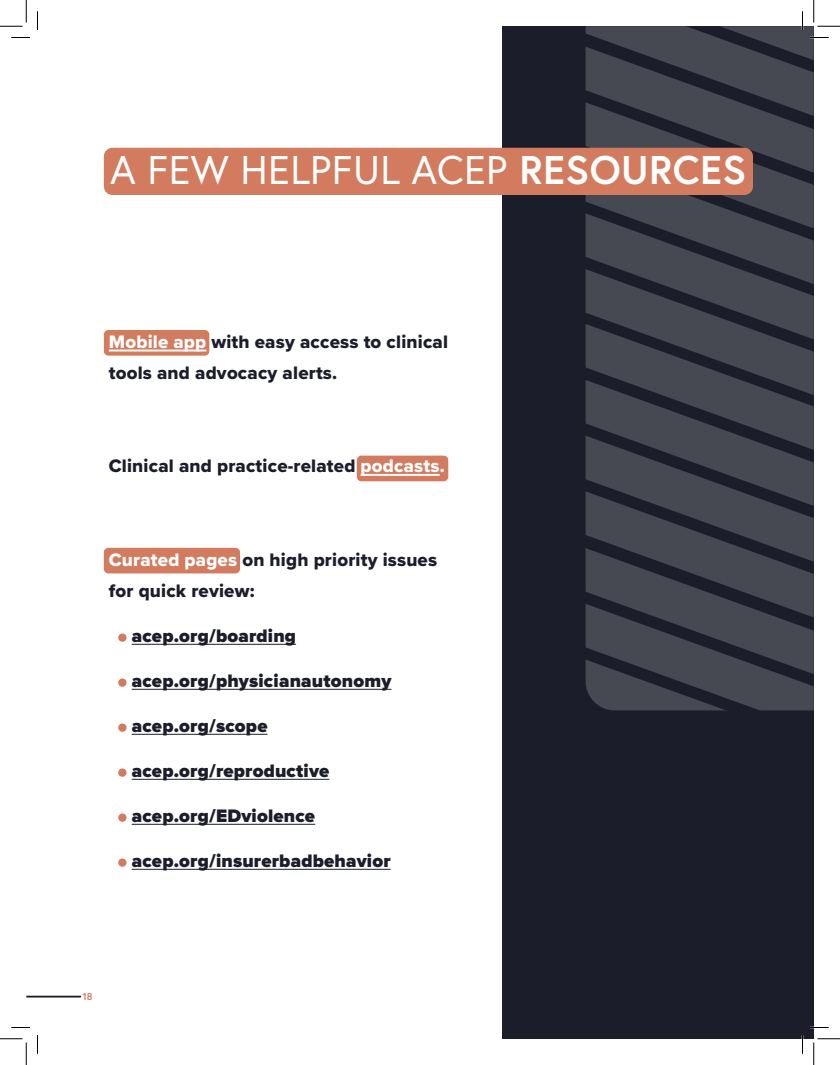
<style>
.page{position:relative;width:840px;height:1065px;background:#fff}
.page>*{position:absolute;margin:0;border:0;box-sizing:border-box;transform-origin:0 0}
.t1{font:40px "Europa";letter-spacing:.01em;color:#fff}
.t2{font:18.75px/31.2px "Proxima Nova Extrabld";letter-spacing:.01em;color:#1b1d2b}
.t3{font:900 18.75px "Proxima Nova";letter-spacing:.01em;color:#1b1d2b}
.t4{font:700 10px "Europa";color:#d37b5e}
.s1{font-weight:700}
.s2{color:#fff}
</style>
<div class="page">
<hr style="left:26px;top:996px;width:55px;height:2px;background:#1b1d2b">
<div style="left:502px;top:26px;width:312px;height:1013px;background:#1b1d2b"></div>
<svg style="left:586px;top:26px;width:228px;height:39px;fill:#464852"></svg>
<svg style="left:586px;top:65px;width:228px;height:645px;fill:#464852"></svg>
<div style="left:104px;top:330px;width:105px;height:26px;background:#d37b5e;border-radius:4px"></div>
<div style="left:357px;top:456px;width:91px;height:25px;background:#d37b5e;border-radius:4px"></div>
<div style="left:104px;top:548px;width:136px;height:25px;background:#d37b5e;border-radius:4px"></div>
<hr style="left:109px;top:350px;width:97px;height:2px;background:#fff">
<hr style="left:361px;top:474px;width:79px;height:2px;background:#fff">
<hr style="left:132px;top:644px;width:164px;height:1px;background:#1b1d2b">
<hr style="left:132px;top:689px;width:259px;height:1px;background:#1b1d2b">
<hr style="left:132px;top:734px;width:136px;height:1px;background:#1b1d2b">
<hr style="left:132px;top:779px;width:197px;height:1px;background:#1b1d2b">
<hr style="left:132px;top:824px;width:183px;height:1px;background:#1b1d2b">
<hr style="left:132px;top:869px;width:259px;height:1px;background:#1b1d2b">
<div style="left:118px;top:633px;width:9px;height:9px;background:#d37b5e;border-radius:50%"></div>
<div style="left:118px;top:678px;width:9px;height:9px;background:#d37b5e;border-radius:50%"></div>
<div style="left:118px;top:723px;width:9px;height:9px;background:#d37b5e;border-radius:50%"></div>
<div style="left:118px;top:768px;width:9px;height:9px;background:#d37b5e;border-radius:50%"></div>
<div style="left:118px;top:813px;width:9px;height:9px;background:#d37b5e;border-radius:50%"></div>
<div style="left:118px;top:858px;width:9px;height:9px;background:#d37b5e;border-radius:50%"></div>
<div style="left:104px;top:148px;width:649px;height:47px;background:#d37b5e;border-radius:9px"></div>
<svg style="left:11px;top:37px;width:19px;height:1px"></svg>
<svg style="left:810px;top:37px;width:19px;height:1px"></svg>
<svg style="left:11px;top:1027px;width:19px;height:1px"></svg>
<svg style="left:810px;top:1027px;width:19px;height:1px"></svg>
<svg style="left:37px;top:11px;width:1px;height:19px"></svg>
<svg style="left:37px;top:1035px;width:1px;height:19px"></svg>
<svg style="left:802px;top:11px;width:1px;height:19px"></svg>
<svg style="left:802px;top:1035px;width:1px;height:19px"></svg>
<svg style="left:0;top:0;width:27px;height:27px"></svg>
<svg style="left:0;top:1039px;width:27px;height:26px"></svg>
<svg style="left:814px;top:0;width:26px;height:27px"></svg>
<svg style="left:814px;top:1039px;width:26px;height:26px"></svg>
<p class="t1" style="left:110px;top:144px;width:638px">A FEW HELPFUL ACEP <span class="s1">RESOURCES</span></p>
<p class="t2" style="left:109px;top:326px;width:341px"><span class="s2">Mobile app</span> with easy access to clinical tools and advocacy alerts.</p>
<p class="t2" style="left:109px;top:450px;width:337px">Clinical and practice-related <span class="s2">podcasts.</span></p>
<p class="t2" style="left:109px;top:543px;width:330px"><span class="s2">Curated pages</span> on high priority issues for quick review:</p>
<p class="t3" style="left:132px;top:625px;width:166px">acep.org/boarding</p>
<p class="t3" style="left:132px;top:670px;width:261px">acep.org/physicianautonomy</p>
<p class="t3" style="left:132px;top:715px;width:137px">acep.org/scope</p>
<p class="t3" style="left:132px;top:760px;width:199px">acep.org/reproductive</p>
<p class="t3" style="left:132px;top:805px;width:185px">acep.org/EDviolence</p>
<p class="t3" style="left:132px;top:850px;width:260px">acep.org/insurerbadbehavior</p>
<p class="t4" style="left:82px;top:989px;width:12px">18</p>
</div>
